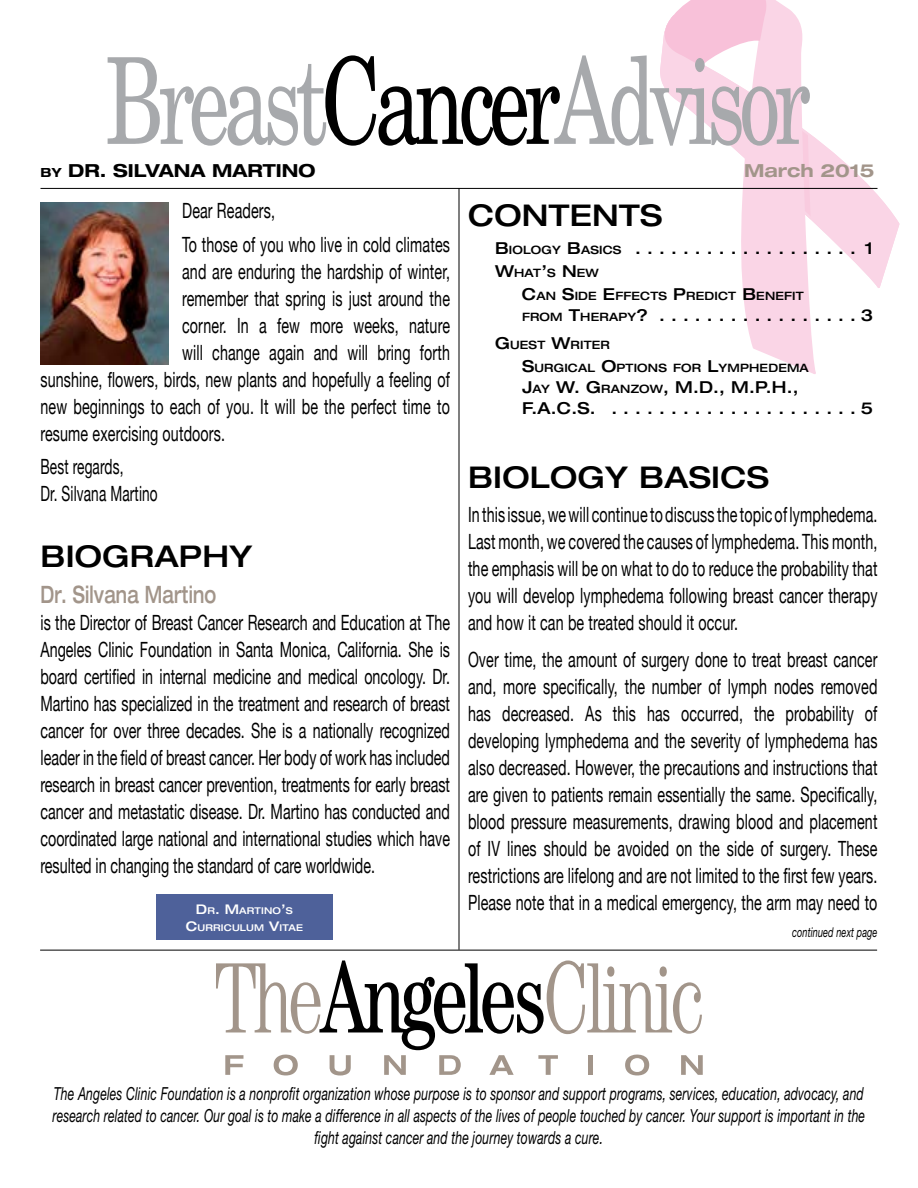
<style>
.page{position:relative;width:918px;height:1188px;background:#fff}
.page>*{position:absolute;margin:0;border:0;box-sizing:border-box;transform-origin:0 0}
.t1{font:120px "New Century Schlbk";letter-spacing:-.07em;color:#a7a9ac;scale:.68 1}
.t2{font:500 expanded 30px "Helvetica Neue";letter-spacing:.01em;color:#000}
.t3{font:500 expanded 24px "Helvetica Neue";letter-spacing:.01em;color:#a2958a;scale:.68 1}
.t4{font:21px/27px "Helvetica Neue";letter-spacing:.01em;color:#000;text-align:justify;scale:.68 1}
.t5{font:21px/27px "Helvetica Neue";letter-spacing:.01em;color:#000;scale:.65 1}
.t6{font:italic 18px/21.6px "Helvetica Neue";letter-spacing:.01em;color:#000;text-align:center;scale:.68 1}
.t7{font:700 expanded 18px "Helvetica Neue";color:#000}
.t8{font:700 expanded 18px "Helvetica Neue";color:#a2958a}
.t9{font:500 expanded 16.5px "Helvetica Neue";color:#000}
.t10{font:italic 13.5px "Helvetica Neue";letter-spacing:.01em;color:#000;scale:.68 1}
.t11{font:500 expanded 11.55px/23.1px "Helvetica Neue";letter-spacing:.015em;color:#000}
.t12{font:500 expanded 9.3px/17px "Helvetica Neue";letter-spacing:.015em;color:#fff;text-align:center}
.s1{color:#000}
.s2{font-size:12.6px}
.s3{font-size:13.35px}
.s4{font-size:11.55px}
.s5{font-size:16.5px}
</style>
<div class="page">
<svg style="left:818px;top:140px;width:82px;height:148px"></svg>
<svg style="left:658px;top:0;width:160px;height:374px"></svg>
<div style="left:156px;top:894px;width:176px;height:46px;background:#4e619a"></div>
<img style="left:40px;top:202px;width:129px;height:162px">
<hr style="left:459px;top:188px;width:1px;height:762px;background:#000">
<svg style="left:216px;top:960px;width:487px;height:116px"></svg>
<hr style="left:40px;top:950px;width:837px;height:1px;background:#000">
<hr style="left:40px;top:188px;width:838px;height:1px;background:#000">
<h1 class="t1" style="left:105px;top:26px;width:1039px">Breast<span class="s1">Cancer</span>Advisor</h1>
<p class="t7" style="left:40px;top:159px;width:276px"><span class="s2">by</span> DR. SILVANA MARTINO</p>
<p class="t8" style="left:744px;top:159px;width:132px">March 2015</p>
<p class="t4" style="left:182px;top:195px;width:395px;line-height:33.8px">Dear Readers,<br>To those of you who live in cold climates</p>
<p class="t4" style="left:182px;top:259px;width:395px">and are enduring the hardship of winter,</p>
<p class="t4" style="left:182px;top:286px;width:395px">remember that spring is just around the</p>
<p class="t4" style="left:182px;top:313px;width:395px">corner. In a few more weeks, nature</p>
<p class="t4" style="left:182px;top:340px;width:395px">will change again and will bring forth</p>
<p class="t4" style="left:41px;top:367px;width:604px">sunshine, flowers, birds, new plants and hopefully a feeling of</p>
<p class="t4" style="left:41px;top:394px;width:604px">new beginnings to each of you. It will be the perfect time to</p>
<p class="t4" style="left:41px;top:421px;width:273px">resume exercising outdoors.</p>
<p class="t5" style="left:40px;top:454px;width:182px">Best regards,<br>Dr. Silvana Martino</p>
<h2 class="t2" style="left:40px;top:538px;width:213px">BIOGRAPHY</h2>
<p class="t3" style="left:40px;top:579px;width:260px">Dr. Silvana Martino</p>
<p class="t4" style="left:40px;top:610px;width:604px">is the Director of Breast Cancer Research and Education at The Angeles Clinic Foundation in Santa Monica, California. She is board certified in internal medicine and medical oncology. Dr.<br>Martino has specialized in the treatment and research of breast cancer for over three decades. She is a nationally recognized leader in the field of breast cancer. Her body of work has included research in breast cancer prevention, treatments for early breast cancer and metastatic disease. Dr. Martino has conducted and coordinated large national and international studies which have resulted in changing the standard of care worldwide.</p>
<p class="t12" style="left:186px;top:902px;width:119px"><span class="s3">D</span>R<span class="s3">. M</span>ARTINO<span class="s3">’</span>S<br><span class="s3">C</span>URRICULUM <span class="s3">V</span>ITAE</p>
<h2 class="t2" style="left:468px;top:197px;width:196px">CONTENTS</h2>
<p class="t9" style="left:495px;top:238px;width:142px">B<span class="s4">IOLOGY</span> B<span class="s4">ASICS</span> ....................</p>
<p class="t9" style="left:865px;top:238px;width:10px">1</p>
<p class="t11" style="left:522px;top:261px;width:283px;text-indent:-27px"><span class="s5">W</span>HAT<span class="s5">’</span>S <span class="s5">N</span> EW<br><span class="s5">C</span>AN <span class="s5">S</span>IDE <span class="s5">E</span>FFECTS <span class="s5">P</span>REDICT <span class="s5">B</span>ENEFIT</p>
<p class="t9" style="left:522px;top:305px;width:140px"><span class="s4">FROM</span> T<span class="s4">HERAPY</span>? .................</p>
<p class="t9" style="left:861px;top:305px;width:14px">3</p>
<p class="t11" style="left:501px;top:333px;width:309px;text-indent:-6px"><span class="s5">G</span>UEST <span class="s5">W</span>RITER<br><span class="s5">S</span>URGICAL <span class="s5">O</span>PTIONS FOR <span class="s5">L</span>YMPHEDEMA</p>
<p class="t9" style="left:522px;top:377px;width:278px">J<span class="s4">AY</span> W. G <span class="s4">RANZOW</span>, M.D., M.P.H.,</p>
<p class="t9" style="left:861px;top:398px;width:14px">5</p>
<h2 class="t2" style="left:468px;top:458px;width:303px">BIOLOGY BASICS</h2>
<p class="t4" style="left:468px;top:502px;width:604px">In this issue, we will continue to discuss the topic of lymphedema.<br>Last month, we covered the causes of lymphedema. This month, the emphasis will be on what to do to reduce the probability that you will develop lymphedema following breast cancer therapy and how it can be treated should it occur.</p>
<p class="t4" style="left:468px;top:648px;width:604px">Over time, the amount of surgery done to treat breast cancer and, more specifically, the number of lymph nodes removed has decreased. As this has occurred, the probability of developing lymphedema and the severity of lymphedema has also decreased. However, the precautions and instructions that are given to patients remain essentially the same. Specifically, blood pressure measurements, drawing blood and placement of IV lines should be avoided on the side of surgery. These restrictions are lifelong and are not limited to the first few years.<br>Please note that in a medical emergency, the arm may need to</p>
<p class="t10" style="left:792px;top:924px;width:127px">continued next page</p>
<p class="t6" style="left:52px;top:1083px;width:1197px">The Angeles Clinic Foundation is a nonprofit organization whose purpose is to sponsor and support programs, services, education, advocacy, and research related to cancer. Our goal is to make a difference in all aspects of the lives of people touched by cancer. Your support is important in the fight against cancer and the journey towards a cure.</p>
</div>
